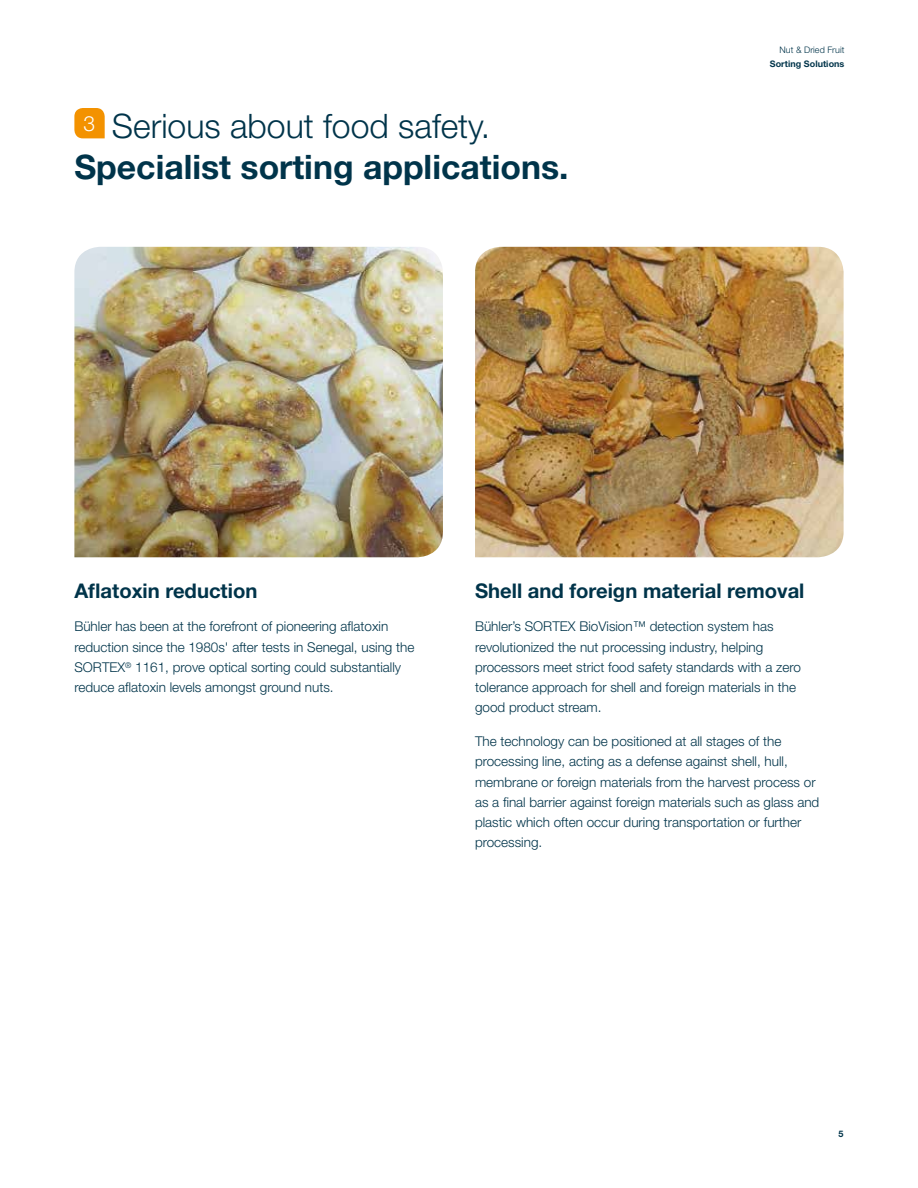
<style>
.page{position:relative;width:918px;height:1188px;background:#fff}
.page>*{position:absolute;margin:0;border:0;box-sizing:border-box;transform-origin:0 0}
.t1{font:700 33.75px "Helvetica Neue LT";color:#00344a}
.t2{font:300 33.75px "Helvetica Neue LT";color:#00344a}
.t3{font:300 21px "Helvetica Neue LT";color:#fff}
.t4{font:700 20.25px "Helvetica Neue LT";color:#00344a}
.t5{font:300 13.5px/20.2px "Helvetica Neue LT";color:#00344a}
.t6{font:700 9px "Helvetica Neue LT";letter-spacing:.005em;color:#00344a}
.t7{font:300 9px "Helvetica Neue LT";letter-spacing:.005em;color:#00344a}
</style>
<div class="page">
<svg style="left:74px;top:108px;width:31px;height:30px"></svg>
<img style="left:74px;top:247px;width:369px;height:310px">
<img style="left:475px;top:247px;width:369px;height:310px">
<h1 class="t2" style="left:112px;top:106px;width:380px">Serious about food safety.</h1>
<h1 class="t1" style="left:74px;top:146px;width:496px">Specialist sorting applications.</h1>
<h2 class="t3" style="left:84px;top:111px;width:13px">3</h2>
<p class="t7" style="left:780px;top:45px;width:66px">Nut &amp; Dried Fruit</p>
<p class="t6" style="left:770px;top:58px;width:76px">Sorting Solutions</p>
<h3 class="t4" style="left:74px;top:578px;width:184px">Aflatoxin reduction</h3>
<h3 class="t4" style="left:475px;top:578px;width:331px">Shell and foreign material removal</h3>
<p class="t5" style="left:74px;top:616px;width:342px">Bühler has been at the forefront of pioneering aflatoxin reduction since the 1980s' after tests in Senegal, using the SORTEX<sup>®</sup> 1161, prove optical sorting could substantially reduce aflatoxin levels amongst ground nuts.</p>
<p class="t5" style="left:475px;top:616px;width:327px">Bühler’s SORTEX BioVision™ detection system has revolutionized the nut processing industry, helping processors meet strict food safety standards with a zero tolerance approach for shell and foreign materials in the good product stream.</p>
<p class="t5" style="left:475px;top:731px;width:346px">The technology can be positioned at all stages of the processing line, acting as a defense against shell, hull, membrane or foreign materials from the harvest process or as a final barrier against foreign materials such as glass and plastic which often occur during transportation or further processing.</p>
<p class="t6" style="left:839px;top:1128px;width:7px">5</p>
</div>
